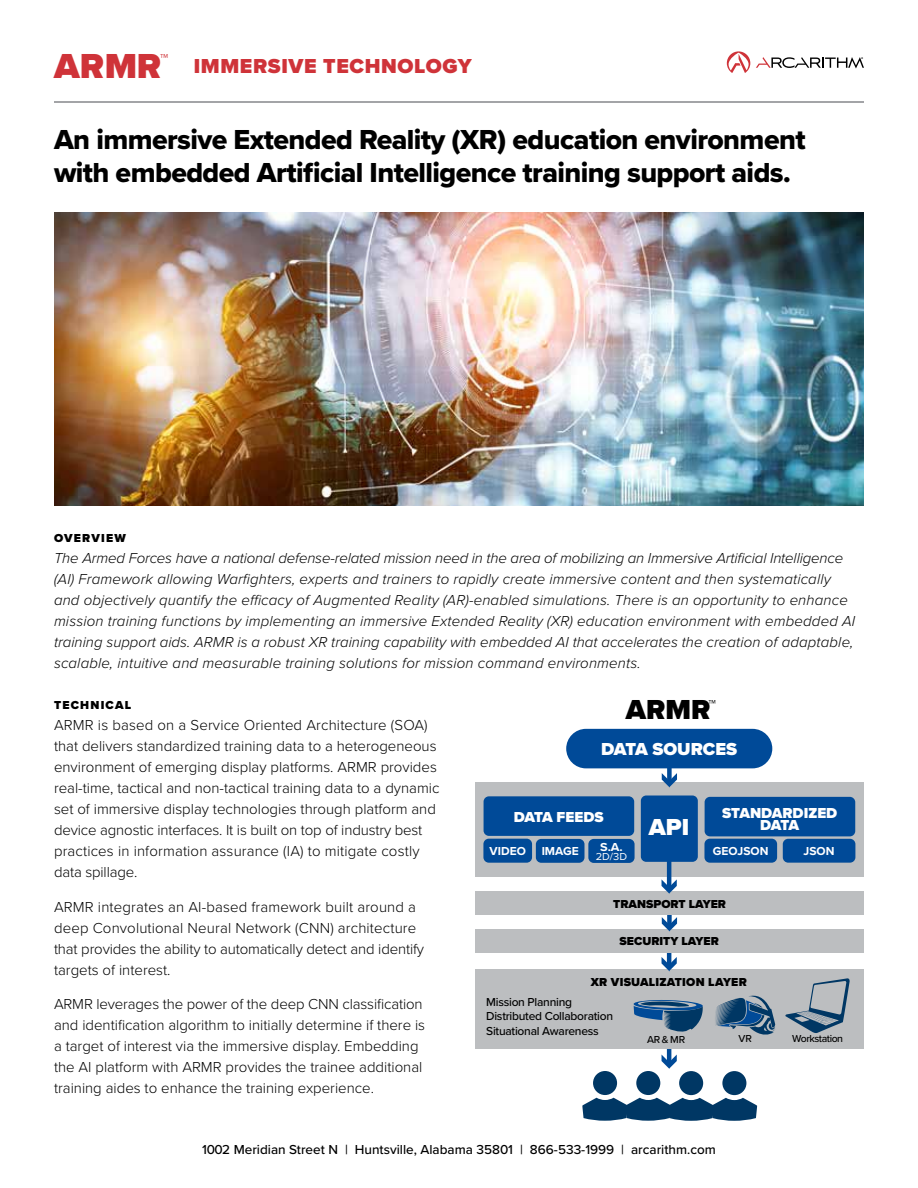
<style>
.page{position:relative;width:918px;height:1188px;background:#fff}
.page>*{position:absolute;margin:0;border:0;box-sizing:border-box;transform-origin:0 0}
.t1{font:900 36px "Proxima Nova";color:#cf3339}
.t2{font:28.5px/33px "Proxima Nova Extrabld";letter-spacing:-.02em;color:#000}
.t3{font:900 28.5px "Proxima Nova";color:#000}
.t4{font:900 24px "Proxima Nova";color:#fff}
.t5{font:900 21px "Proxima Nova";letter-spacing:.03em;color:#cf3339}
.t6{font:900 18px "Proxima Nova";color:#fff}
.t7{font:300 15px/21px "Proxima Nova";color:#000}
.t8{font:italic 300 15px/21px "Proxima Nova";letter-spacing:.01em;color:#000}
.t9{font:900 15px/12px "Proxima Nova";color:#fff;text-align:center}
.t10{font:500 13.5px "Proxima Nova";color:#000}
.t11{font:500 12px/14.4px "Proxima Nova";letter-spacing:-.02em;color:#000}
.t12{font:900 12px "Proxima Nova";color:#000}
.t13{font:700 12px "Proxima Nova";color:#fff}
.t14{font:900 12px "Proxima Nova";letter-spacing:.02em;color:#000}
.t15{font:900 12px "Proxima Nova";letter-spacing:.1em;color:#000}
.t16{font:700 12px "Proxima Nova";color:#fff;scale:1.05 1}
.t17{font:500 10.5px "Proxima Nova";letter-spacing:-.04em;color:#000}
.t18{font:10.5px "Proxima Nova";color:#fff;scale:1.05 1}
</style>
<div class="page">
<hr style="left:54px;top:102px;width:810px;height:1px;background:#484b50">
<svg style="left:727px;top:51px;width:23px;height:22px"></svg>
<svg style="left:756px;top:57px;width:108px;height:12px"></svg>
<img style="left:54px;top:212px;width:810px;height:293px">
<hr style="left:667px;top:1028px;width:4px;height:36px;background:#004a98">
<svg style="left:662px;top:1055px;width:15px;height:14px"></svg>
<div style="left:475px;top:969px;width:389px;height:80px;background:#bcbec0"></div>
<hr style="left:667px;top:931px;width:4px;height:35px;background:#004a98">
<svg style="left:662px;top:957px;width:15px;height:14px"></svg>
<div style="left:475px;top:929px;width:389px;height:24px;background:#bcbec0"></div>
<div style="left:667px;top:899px;width:5px;height:27px;background:#004a98"></div>
<svg style="left:662px;top:917px;width:15px;height:14px"></svg>
<div style="left:475px;top:782px;width:389px;height:95px;background:#bcbec0"></div>
<div style="left:475px;top:891px;width:389px;height:24px;background:#bcbec0"></div>
<div style="left:566px;top:729px;width:206px;height:39px;background:#004a98;border-radius:20px"></div>
<div style="left:667px;top:756px;width:5px;height:26px;background:#004a98"></div>
<svg style="left:662px;top:773px;width:15px;height:14px"></svg>
<div style="left:641px;top:796px;width:57px;height:66px;background:#004a98;border-radius:5px"></div>
<div style="left:484px;top:796px;width:150px;height:40px;background:#004a98;border-radius:5px"></div>
<div style="left:705px;top:797px;width:150px;height:39px;background:#004a98;border-radius:5px"></div>
<div style="left:483px;top:839px;width:49px;height:24px;background:#004a98;border-radius:5px"></div>
<div style="left:536px;top:839px;width:48px;height:24px;background:#004a98;border-radius:5px"></div>
<div style="left:588px;top:839px;width:47px;height:24px;background:#004a98;border-radius:5px"></div>
<hr style="left:667px;top:858px;width:4px;height:30px;background:#004a98">
<svg style="left:662px;top:879px;width:15px;height:15px"></svg>
<div style="left:704px;top:839px;width:73px;height:24px;background:#004a98;border-radius:5px"></div>
<div style="left:783px;top:839px;width:72px;height:24px;background:#004a98;border-radius:5px"></div>
<svg style="left:634px;top:1000px;width:69px;height:32px"></svg>
<svg style="left:715px;top:995px;width:61px;height:40px"></svg>
<svg style="left:785px;top:978px;width:65px;height:55px"></svg>
<div style="left:593px;top:1071px;width:24px;height:24px;background:#003764;border-radius:50%"></div>
<div style="left:636px;top:1071px;width:24px;height:24px;background:#003764;border-radius:50%"></div>
<div style="left:679px;top:1071px;width:24px;height:24px;background:#003764;border-radius:50%"></div>
<div style="left:722px;top:1071px;width:24px;height:24px;background:#003764;border-radius:50%"></div>
<svg style="left:582px;top:1098px;width:175px;height:23px;background:#2a587e"></svg>
<h1 class="t1" style="left:54px;top:39px;width:116px">ARMR<sup>™</sup></h1>
<h3 class="t5" style="left:194px;top:50px;width:279px">IMMERSIVE TECHNOLOGY</h3>
<h2 class="t2" style="left:54px;top:122px;width:753px">An immersive Extended Reality (XR) education environment with embedded Artificial Intelligence training support aids.</h2>
<p class="t15" style="left:54px;top:529px;width:73px">OVERVIEW</p>
<p class="t8" style="left:54px;top:546px;width:803px">The Armed Forces have a national defense-related mission need in the area of mobilizing an Immersive Artificial Intelligence (AI) Framework allowing Warfighters, experts and trainers to rapidly create immersive content and then systematically and objectively quantify the efficacy of Augmented Reality (AR)-enabled simulations. There is an opportunity to enhance mission training functions by implementing an immersive Extended Reality (XR) education environment with embedded AI training support aids. ARMR is a robust XR training capability with embedded AI that accelerates the creation of adaptable, scalable, intuitive and measurable training solutions for mission command environments.</p>
<p class="t15" style="left:54px;top:696px;width:79px">TECHNICAL</p>
<p class="t7" style="left:54px;top:714px;width:387px">ARMR is based on a Service Oriented Architecture (SOA) that delivers standardized training data to a heterogeneous environment of emerging display platforms. ARMR provides real-time, tactical and non-tactical training data to a dynamic set of immersive display technologies through platform and device agnostic interfaces. It is built on top of industry best practices in information assurance (IA) to mitigate costly data spillage.</p>
<p class="t7" style="left:54px;top:895px;width:372px">ARMR integrates an AI-based framework built around a deep Convolutional Neural Network (CNN) architecture that provides the ability to automatically detect and identify targets of interest.</p>
<p class="t7" style="left:54px;top:993px;width:373px">ARMR leverages the power of the deep CNN classification and identification algorithm to initially determine if there is a target of interest via the immersive display. Embedding the AI platform with ARMR provides the trainee additional training aides to enhance the training experience.</p>
<h2 class="t3" style="left:626px;top:688px;width:92px">ARMR<sup>™</sup></h2>
<p class="t6" style="left:601px;top:735px;width:138px">DATA SOURCES</p>
<p class="t9" style="left:722px;top:806px;width:117px">STANDARDIZED<br>DATA</p>
<p class="t9" style="left:514px;top:811px;width:91px">DATA FEEDS</p>
<h3 class="t4" style="left:649px;top:809px;width:42px">API</h3>
<p class="t16" style="left:600px;top:838px;width:23px">S.A.</p>
<p class="t13" style="left:713px;top:842px;width:57px">GEOJSON</p>
<p class="t13" style="left:804px;top:842px;width:32px">JSON</p>
<p class="t13" style="left:490px;top:842px;width:38px">VIDEO</p>
<p class="t13" style="left:542px;top:842px;width:38px">IMAGE</p>
<p class="t18" style="left:596px;top:848px;width:31px">2D/3D</p>
<p class="t12" style="left:613px;top:895px;width:114px">TRANSPORT LAYER</p>
<p class="t12" style="left:620px;top:932px;width:101px">SECURITY LAYER</p>
<p class="t14" style="left:591px;top:973px;width:157px">XR VISUALIZATION LAYER</p>
<p class="t11" style="left:486px;top:994px;width:128px">Mission Planning<br>Distributed Collaboration<br>Situational Awareness</p>
<p class="t17" style="left:647px;top:1031px;width:40px">AR&amp;MR</p>
<p class="t17" style="left:739px;top:1031px;width:15px">VR</p>
<p class="t17" style="left:792px;top:1031px;width:52px">Workstation</p>
<p class="t10" style="left:202px;top:1139px;width:515px">1002 Meridian Street N | Huntsville, Alabama 35801 | 866-533-1999 | arcarithm.com</p>
</div>
